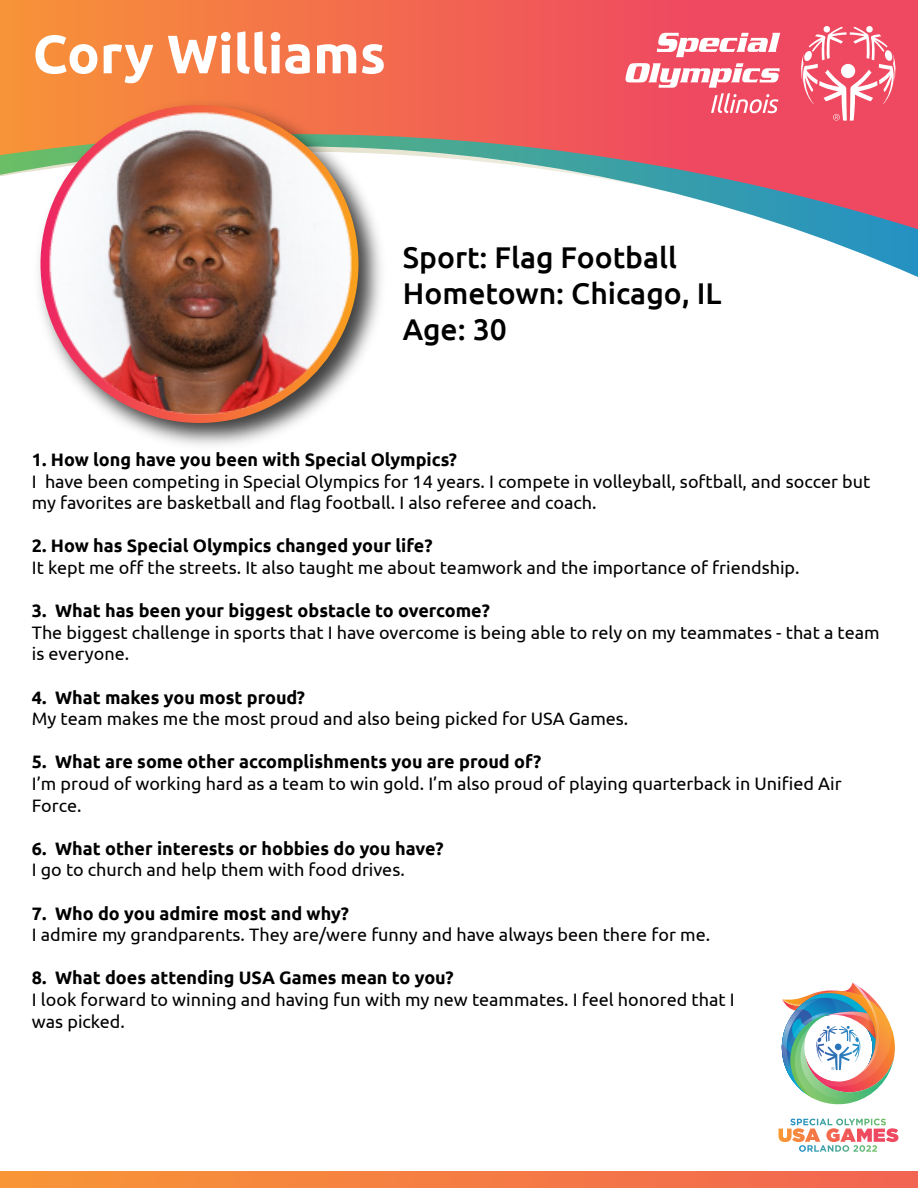
<style>
.page{position:relative;width:918px;height:1188px;background:#fff}
.page>*{position:absolute;margin:0;border:0;box-sizing:border-box;transform-origin:0 0}
.t1{font:700 54px "Ubuntu";color:#fff}
.t2{font:500 30px/36px "Ubuntu";color:#000}
.t3{font:18px/21.6px "Ubuntu";color:#000}
.t4{font:700 18px "Ubuntu";color:#000}
</style>
<div class="page">
<svg style="left:795px;top:229px;width:123px;height:48px"></svg>
<svg style="left:0;top:0;width:918px;height:229px;background:#e57e73"></svg>
<svg style="left:657px;top:33px;width:123px;height:24px"></svg>
<svg style="left:625px;top:63px;width:155px;height:50px"></svg>
<svg style="left:800px;top:27px;width:97px;height:94px"></svg>
<img style="left:28px;top:93px;width:364px;height:352px">
<div style="left:0;top:1172px;width:918px;height:16px;background:linear-gradient(to right,#f89636,#f26452)"></div>
<img style="left:781px;top:983px;width:114px;height:122px">
<svg style="left:778px;top:1119px;width:120px;height:33px"></svg>
<img style="left:36px;top:102px;width:328px;height:322px">
<h1 class="t1" style="left:33px;top:21px;width:355px">Cory Williams</h1>
<h2 class="t2" style="left:403px;top:238px;width:320px">Sport: Flag Football<br>Hometown: Chicago, IL<br>Age: 30</h2>
<p class="t4" style="left:32px;top:449px;width:427px">1. How long have you been with Special Olympics?</p>
<p class="t3" style="left:32px;top:470px;width:840px">I have been competing in Special Olympics for 14 years. I compete in volleyball, softball, and soccer but my favorites are basketball and flag football. I also referee and coach.</p>
<p class="t4" style="left:32px;top:535px;width:402px">2. How has Special Olympics changed your life?</p>
<p class="t3" style="left:32px;top:556px;width:769px">It kept me off the streets. It also taught me about teamwork and the importance of friendship.</p>
<p class="t4" style="left:32px;top:600px;width:460px">3. What has been your biggest obstacle to overcome?</p>
<p class="t3" style="left:32px;top:621px;width:849px">The biggest challenge in sports that I have overcome is being able to rely on my teammates - that a team is everyone.</p>
<p class="t4" style="left:32px;top:686px;width:275px">4. What makes you most proud?</p>
<p class="t3" style="left:32px;top:707px;width:598px">My team makes me the most proud and also being picked for USA Games.</p>
<p class="t4" style="left:32px;top:751px;width:511px">5. What are some other accomplishments you are proud of?</p>
<p class="t3" style="left:32px;top:772px;width:811px">I’m proud of working hard as a team to win gold. I’m also proud of playing quarterback in Unified Air<br>Force.</p>
<p class="t4" style="left:32px;top:837px;width:413px">6. What other interests or hobbies do you have?</p>
<p class="t3" style="left:32px;top:859px;width:374px">I go to church and help them with food drives.</p>
<p class="t4" style="left:32px;top:902px;width:319px">7. Who do you admire most and why?</p>
<p class="t3" style="left:32px;top:923px;width:680px">I admire my grandparents. They are/were funny and have always been there for me.</p>
<p class="t4" style="left:32px;top:967px;width:423px">8. What does attending USA Games mean to you?</p>
<p class="t3" style="left:32px;top:988px;width:704px">I look forward to winning and having fun with my new teammates. I feel honored that I was picked.</p>
</div>
